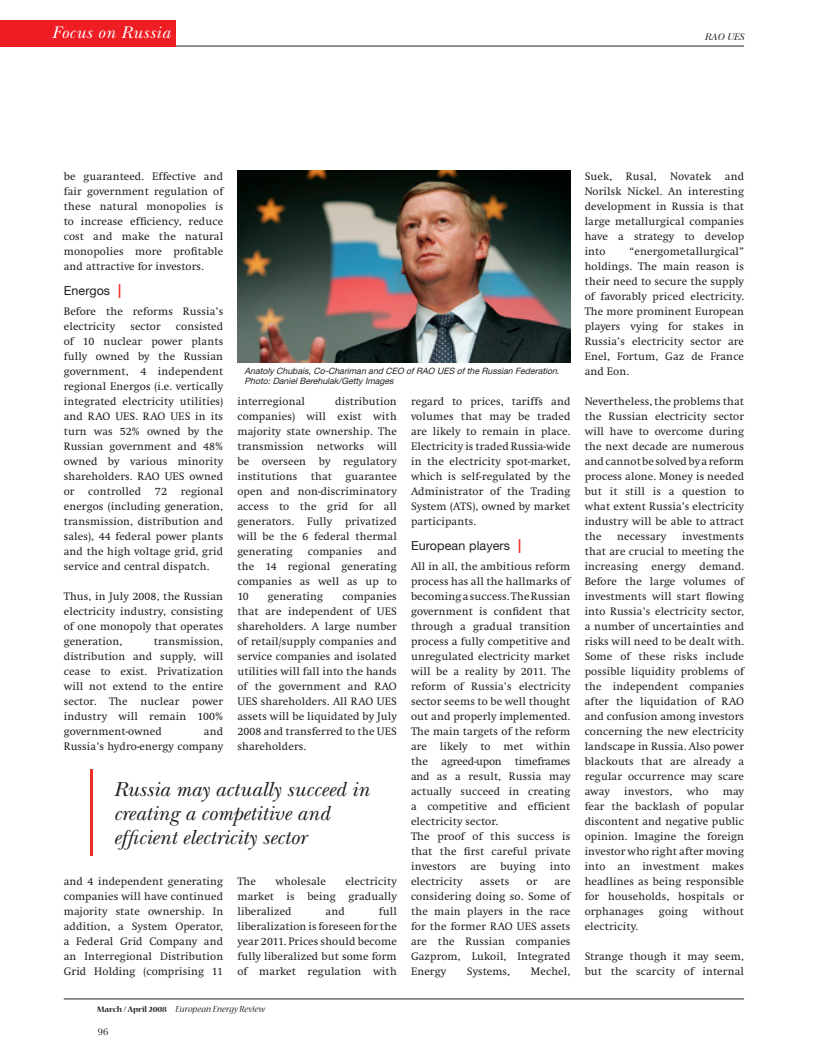
<style>
.page{position:relative;width:815px;height:1063px;background:#fff}
.page>*{position:absolute;margin:0;border:0;box-sizing:border-box;transform-origin:0 0}
.t1{font:italic 21.25px/23.8px "New Baskerville";color:#231f20}
.t2{font:italic 17.5px "New Baskerville";letter-spacing:.03em;color:#fff}
.t3{font:12.5px "Helvetica Neue LT Std";letter-spacing:.01em;color:#231f20}
.t4{font:11.25px/15px "Swift";letter-spacing:.01em;color:#231f20;text-align:justify}
.t5{font:italic 10px "Nueva Std";color:#231f20}
.t6{font:italic 10px "New Baskerville";color:#231f20}
.t7{font:10px "New Baskerville";color:#231f20}
.t8{font:italic 8.75px/10.5px "Helvetica Neue LT Std";color:#231f20}
.s1{font-weight:700;font-size:13.75px;color:#ee2d27}
.s2{font-weight:700;font-style:normal;font-size:8.75px}
</style>
<div class="page">
<hr style="left:0;top:46px;width:744px;height:1px;background:#231f20">
<hr style="left:64px;top:999px;width:680px;height:1px;background:#231f20">
<div style="left:0;top:20px;width:176px;height:26px;background:#ee1d23"></div>
<img style="left:237px;top:170px;width:333px;height:193px">
<hr style="left:90px;top:769px;width:3px;height:86px;background:#ee2d27">
<h2 class="t2" style="left:52px;top:23px;width:119px">Focus on Russia</h2>
<p class="t6" style="left:704px;top:31px;width:41px">RAO UES</p>
<p class="t4" style="left:64px;top:169px;width:161px">be guaranteed. Effective and fair government regulation of these natural monopolies is to increase efficiency, reduce cost and make the natural monopolies more profitable and attractive for investors.</p>
<p class="t3" style="left:64px;top:283px;width:59px">Energos <span class="s1">|</span></p>
<p class="t4" style="left:64px;top:304px;width:161px">Before the reforms Russia’s electricity</p>
<p class="t4" style="left:64px;top:319px;width:161px;text-indent:112px">consisted of 10 nuclear power plants fully owned by the Russian government, 4 independent regional Energos (i.e. vertically integrated electricity utilities) and RAO UES. RAO UES in its turn was 52% owned by the Russian government and 48% owned by various minority shareholders. RAO UES owned or controlled 72 regional energos (including generation, transmission, distribution and sales), 44 federal power plants and the high voltage grid, grid service and central dispatch.</p>
<p class="t4" style="left:64px;top:589px;width:161px">Thus, in July 2008, the Russian electricity industry, consisting of one monopoly that operates generation,</p>
<p class="t4" style="left:130px;top:319px;width:32px">sector</p>
<p class="t8" style="left:244px;top:365px;width:319px">Anatoly Chubais,Co-Chariman and CEO ofRAO UES ofthe Russian Federation.<br>Photo:DanielBerehulak/Getty Images</p>
<p class="t4" style="left:411px;top:394px;width:161px">regard to prices, tariffs and volumes that may be traded are likely to remain in place.<br>Electricity is traded Russia-wide in the electricity spot-market, which is self-regulated by the Administrator of the Trading System (ATS), owned by market participants.</p>
<p class="t3" style="left:411px;top:538px;width:112px">European players <span class="s1">|</span></p>
<p class="t4" style="left:411px;top:559px;width:161px;text-align:left">All in all, the ambitious reform process has all the hallmarks of becoming a success. The Russian government is confident that through a gradual transition process a fully competitive and unregulated electricity market will be a reality by 2011. The reform of Russia’s electricity sector seems to be well thought out and properly implemented.<br>The main targets of the reform are likely to met within the agreed-upon timeframes and as a result, Russia may actually succeed in creating a competitive and efficient electricity sector.<br>The proof of this success is that the first careful private investors are buying into electricity</p>
<p class="t4" style="left:237px;top:394px;width:161px;text-indent:98px">distribution companies) will exist with majority state ownership. The transmission networks will be overseen by regulatory institutions that guarantee open and non-discriminatory access to the grid for all generators. Fully privatized will be the 6 federal thermal generating</p>
<p class="t4" style="left:237px;top:394px;width:69px">interregional</p>
<p class="t4" style="left:237px;top:544px;width:161px;text-indent:140px">and the 14 regional generating companies as well as up to 10</p>
<p class="t4" style="left:308px;top:544px;width:56px">companies</p>
<p class="t4" style="left:237px;top:589px;width:161px;text-indent:105px">companies that are independent of UES shareholders. A large number of retail/supply companies and service companies and isolated utilities will fall into the hands of the government and RAO UES shareholders. All RAO UES assets will be liquidated by July 2008 and transferred to the UES shareholders.</p>
<p class="t4" style="left:268px;top:589px;width:57px">generating</p>
<p class="t4" style="left:64px;top:634px;width:161px;text-indent:90px">transmission, distribution and supply, will cease to exist. Privatization will not extend to the entire sector. The nuclear power industry will remain 100% government-owned</p>
<p class="t4" style="left:64px;top:724px;width:161px;text-align:right">and<br>Russia’s hydro-energy company</p>
<h1 class="t1" style="left:113px;top:778px;width:257px">Russia may actually succeed in creating a competitive and efficient electricity sector</h1>
<p class="t4" style="left:237px;top:874px;width:20px">The</p>
<p class="t4" style="left:275px;top:874px;width:52px">wholesale</p>
<p class="t4" style="left:237px;top:874px;width:161px;text-indent:108px">electricity market is being gradually liberalized</p>
<p class="t4" style="left:64px;top:874px;width:161px">and 4 independent generating companies will have continued majority state ownership. In addition, a System Operator, a Federal Grid Company and an Interregional Distribution Grid Holding (comprising 11</p>
<p class="t4" style="left:480px;top:874px;width:31px">assets</p>
<p class="t4" style="left:526px;top:874px;width:12px">or</p>
<p class="t4" style="left:411px;top:874px;width:161px;text-indent:143px">are considering doing so. Some of the main players in the race for the former RAO UES assets are the Russian companies Gazprom, Lukoil, Integrated Energy</p>
<p class="t4" style="left:237px;top:904px;width:161px;text-indent:141px">full liberalization is foreseen for the year 2011. Prices should become fully liberalized but some form of market regulation with</p>
<p class="t4" style="left:326px;top:904px;width:21px">and</p>
<p class="t4" style="left:467px;top:964px;width:45px">Systems,</p>
<p class="t4" style="left:531px;top:964px;width:41px">Mechel,</p>
<p class="t5" style="left:97px;top:1004px;width:170px"><span class="s2">March / April 2008</span> European Energy Review</p>
<p class="t7" style="left:98px;top:1026px;width:12px">96</p>
<p class="t4" style="left:585px;top:169px;width:161px">Suek, Rusal, Novatek and Norilsk Nickel. An interesting development in Russia is that large metallurgical companies have a strategy to develop into</p>
<p class="t4" style="left:585px;top:244px;width:161px;text-indent:45px">“energometallurgical” holdings. The main reason is their need to secure the supply of favorably priced electricity.<br>The more prominent European players vying for stakes in Russia’s electricity sector are Enel, Fortum, Gaz de France and Eon.</p>
<p class="t4" style="left:585px;top:394px;width:161px">Nevertheless, the problems that the Russian electricity sector will have to overcome during the next decade are numerous and cannot be solved by a reform process alone. Money is needed but it still is a question to what extent Russia’s electricity industry will be able to attract the</p>
<p class="t4" style="left:585px;top:529px;width:161px;text-indent:97px">investments that are crucial to meeting the increasing energy demand.<br>Before the large volumes of investments will start flowing into Russia’s electricity sector, a number of uncertainties and risks will need to be dealt with.<br>Some of these risks include possible liquidity problems of the independent companies after the liquidation of RAO and confusion among investors concerning the new electricity landscape in Russia. Also power blackouts that are already a regular occurrence may scare away</p>
<p class="t4" style="left:617px;top:529px;width:51px">necessary</p>
<p class="t4" style="left:624px;top:784px;width:50px">investors,</p>
<p class="t4" style="left:687px;top:784px;width:23px">who</p>
<p class="t4" style="left:585px;top:784px;width:161px;text-indent:138px">may fear the backlash of popular discontent and negative public opinion. Imagine the foreign investor who right after moving into an investment makes headlines as being responsible for households, hospitals or orphanages</p>
<p class="t4" style="left:659px;top:904px;width:30px">going</p>
<p class="t4" style="left:703px;top:904px;width:43px">without</p>
<p class="t4" style="left:585px;top:919px;width:55px">electricity.</p>
<p class="t4" style="left:585px;top:949px;width:161px">Strange though it may seem, but the scarcity of internal</p>
</div>
